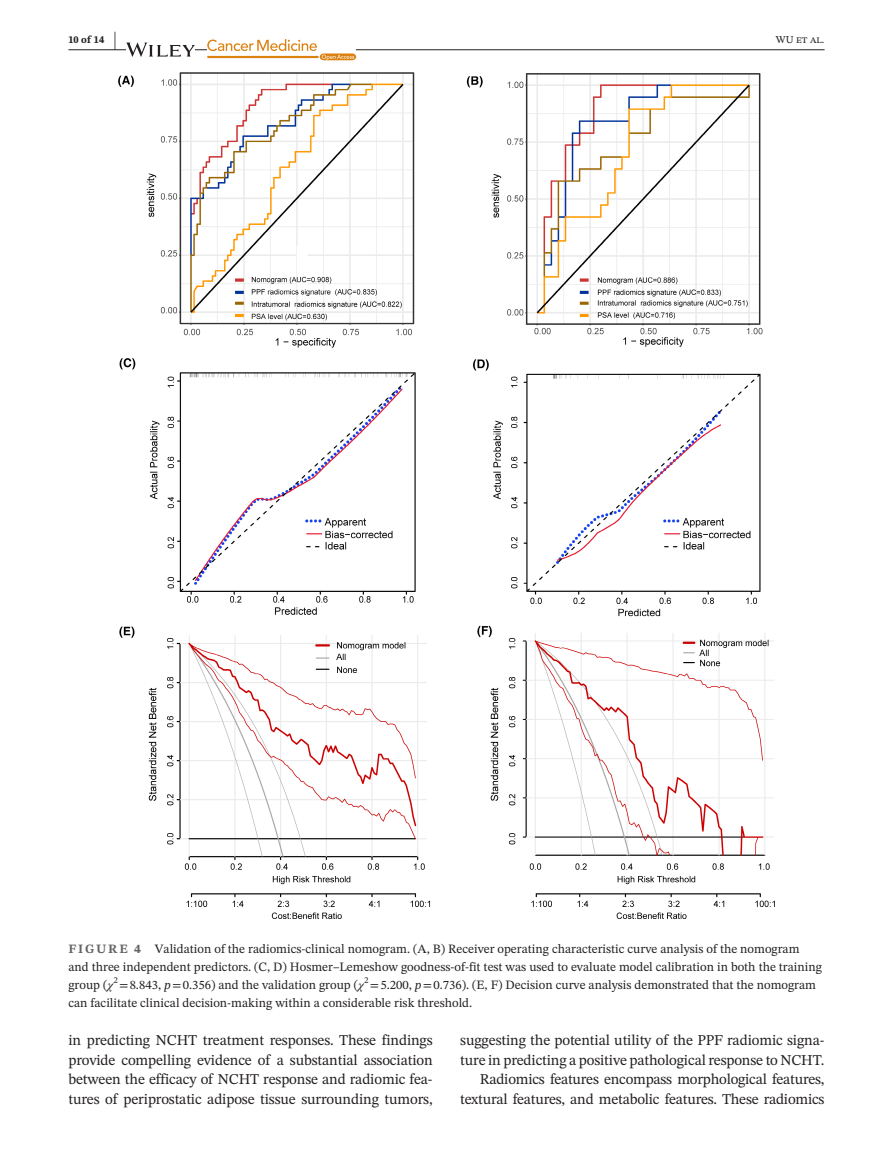
<style>
.page{position:relative;width:893px;height:1174px;background:#fff}
.page>*{position:absolute;margin:0;border:0;box-sizing:border-box;transform-origin:0 0}
.t1{font:15px/19.5px "STIX Two Text";letter-spacing:-.01em;color:#231f20;text-align:justify}
.t2{font:12.75px/18px "STIX Two Text";color:#231f20}
.t3{font:700 10.5px "STIX Two Text";color:#231f20}
.t4{font:10.5px "STIX Two Text";color:#231f20}
.s1{font-size:21px}
.s2{font-weight:700;color:#636366}
.s3{font-family:"STIX";font-style:italic}
.s4{font-family:"STIX"}
.s5{font-style:italic}
</style>
<div class="page">
<hr style="left:68px;top:49px;width:756px;height:1px;background:#231f20">
<svg style="left:126px;top:43px;width:69px;height:14px"></svg>
<svg style="left:207px;top:39px;width:149px;height:21px"></svg>
<img style="left:118px;top:72px;width:657px;height:847px">
<p class="t3" style="left:68px;top:32px;width:50px">10 of 14 <span class="s1">|</span></p>
<p class="t4" style="left:776px;top:32px;width:50px">WU et al.</p>
<p class="t2" style="left:68px;top:939px;width:755px"><span class="s2">FIGURE 4</span> Validation of the radiomics-clinical nomogram. (A, B) Receiver operating characteristic curve analysis of the nomogram and three independent predictors. (C, D) Hosmer–Lemeshow goodness-of-fit test was used to evaluate model calibration in both the training group (<span class="s3">χ</span><sup>2</sup> <span class="s4">=</span>8.843, <span class="s5">p</span><span class="s4">=</span>0.356) and the validation group (<span class="s3">χ</span><sup>2</sup> <span class="s4">=</span>5.200, <span class="s5">p</span><span class="s4">=</span>0.736). (E, F) Decision curve analysis demonstrated that the nomogram can facilitate clinical decision-making within a considerable risk threshold.</p>
<p class="t1" style="left:68px;top:1030px;width:366px">in predicting NCHT treatment responses. These findings provide compelling evidence of a substantial association between the efficacy of NCHT response and radiomic fea&shy;tures of periprostatic adipose tissue surrounding tumors,</p>
<p class="t1" style="left:460px;top:1030px;width:366px;text-align:right">suggesting the potential utility of the PPF radiomic signa&shy;ture in predicting a positive pathological response to NCHT.<br>Radiomics features encompass morphological features, textural features, and metabolic features. These radiomics</p>
</div>
